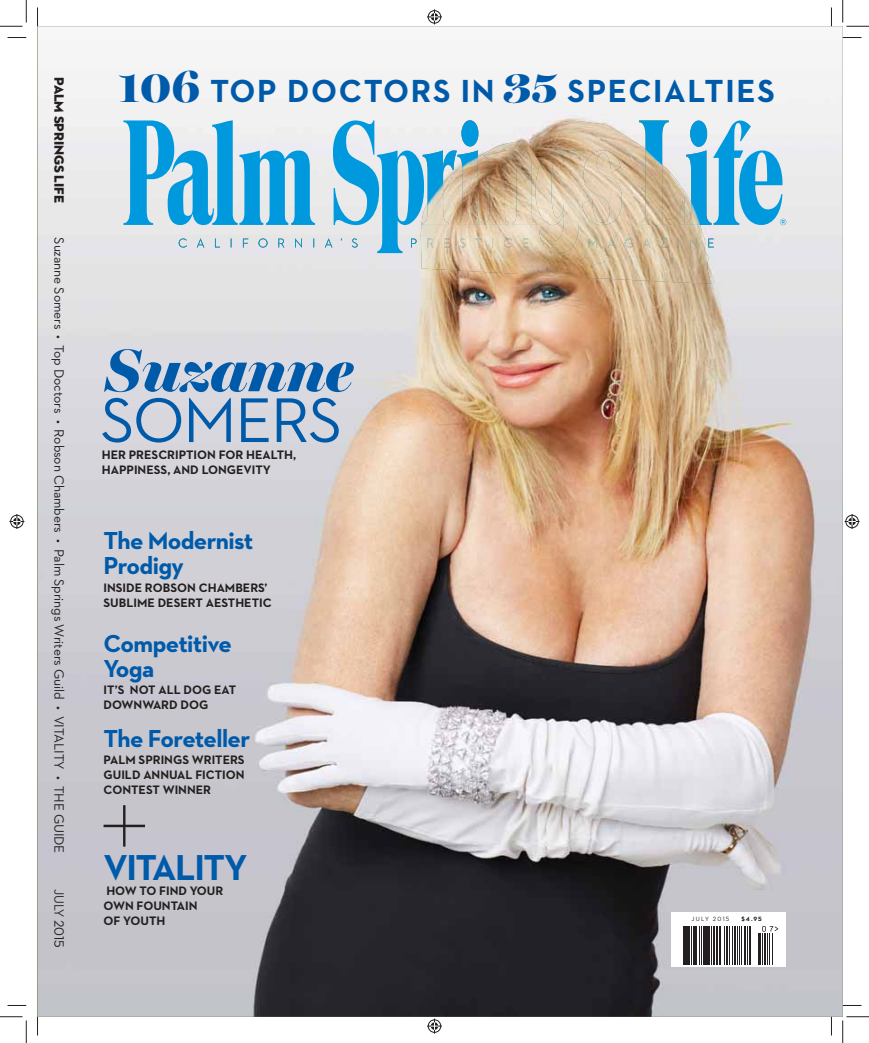
<style>
.page{position:relative;width:869px;height:1043px;background:#fff}
.page>*{position:absolute;margin:0;border:0;box-sizing:border-box;transform-origin:0 0}
.t1{font:64.12px "Neutraface 2 Text";letter-spacing:-.025em;color:#005aaa}
.t2{font:italic 900 60.25px "Miller Banner";color:#005aaa}
.t3{font:700 36.62px "Neutraface 2 Text";letter-spacing:-.04em;color:#005aaa}
.t4{font:700 32.5px "Neutraface 2 Text";letter-spacing:.05em;color:#005aaa}
.t5{font:700 25px/25px "Neutraface 2 Text";letter-spacing:-.025em;color:#005aaa}
.t6{font:13.75px "Neutraface 2 Text";letter-spacing:-.01em;color:#231f20}
.t7{font:13.75px "Neutraface 2 Display Titling";letter-spacing:-.01em;color:#231f20}
.t8{font:500 13.75px "Neutraface 2 Display";color:#231f20}
.t9{font:700 12.5px/15px "Neutraface 2 Text";color:#231f20}
.t10{font:6.25px "Neutraface 2 Text";letter-spacing:.2em;color:#231f20}
.t11{font:700 6.25px "Neutraface 2 Text";color:#231f20}
.s1{font-family:"Neutraface 2 Text";font-weight:400}
.s2{font-family:"Miller Banner";font-weight:900;font-size:45px}
</style>
<div class="page">
<img style="left:38px;top:26px;width:804px;height:990px">
<svg style="left:671px;top:912px;width:114px;height:54px"></svg>
<hr style="left:682px;top:925px;width:1px;height:39px;background:#231f20">
<hr style="left:684px;top:925px;width:1px;height:39px;background:#231f20">
<hr style="left:685px;top:925px;width:2px;height:39px;background:#231f20">
<hr style="left:688px;top:925px;width:1px;height:39px;background:#231f20">
<hr style="left:691px;top:925px;width:1px;height:39px;background:#231f20">
<hr style="left:693px;top:925px;width:1px;height:39px;background:#231f20">
<hr style="left:695px;top:925px;width:1px;height:39px;background:#231f20">
<hr style="left:699px;top:925px;width:1px;height:39px;background:#231f20">
<hr style="left:701px;top:925px;width:1px;height:39px;background:#231f20">
<hr style="left:703px;top:925px;width:1px;height:39px;background:#231f20">
<hr style="left:705px;top:925px;width:2px;height:39px;background:#231f20">
<hr style="left:708px;top:925px;width:1px;height:39px;background:#231f20">
<hr style="left:710px;top:925px;width:1px;height:39px;background:#231f20">
<hr style="left:713px;top:925px;width:1px;height:39px;background:#231f20">
<hr style="left:715px;top:925px;width:1px;height:39px;background:#231f20">
<hr style="left:717px;top:925px;width:1px;height:39px;background:#231f20">
<hr style="left:718px;top:925px;width:1px;height:39px;background:#231f20">
<hr style="left:720px;top:925px;width:1px;height:39px;background:#231f20">
<hr style="left:723px;top:925px;width:1px;height:39px;background:#231f20">
<hr style="left:725px;top:925px;width:2px;height:39px;background:#231f20">
<hr style="left:728px;top:925px;width:1px;height:39px;background:#231f20">
<hr style="left:732px;top:925px;width:1px;height:39px;background:#231f20">
<hr style="left:733px;top:925px;width:2px;height:39px;background:#231f20">
<hr style="left:736px;top:925px;width:1px;height:39px;background:#231f20">
<hr style="left:738px;top:925px;width:1px;height:39px;background:#231f20">
<hr style="left:740px;top:925px;width:1px;height:39px;background:#231f20">
<hr style="left:743px;top:925px;width:2px;height:39px;background:#231f20">
<hr style="left:747px;top:925px;width:1px;height:39px;background:#231f20">
<hr style="left:748px;top:925px;width:1px;height:39px;background:#231f20">
<hr style="left:750px;top:925px;width:1px;height:39px;background:#231f20">
<hr style="left:758px;top:933px;width:1px;height:31px;background:#231f20">
<hr style="left:759px;top:933px;width:1px;height:31px;background:#231f20">
<hr style="left:761px;top:933px;width:1px;height:31px;background:#231f20">
<hr style="left:763px;top:933px;width:2px;height:31px;background:#231f20">
<hr style="left:766px;top:933px;width:1px;height:31px;background:#231f20">
<hr style="left:769px;top:933px;width:1px;height:31px;background:#231f20">
<hr style="left:771px;top:933px;width:1px;height:31px;background:#231f20">
<svg style="left:761px;top:926px;width:17px;height:5px"></svg>
<svg style="left:123px;top:118px;width:663px;height:135px;background:#98cde6"></svg>
<svg style="left:103px;top:805px;width:42px;height:41px;background:#b3b1b8"></svg>
<img style="left:461px;top:121px;width:208px;height:161px">
<img style="left:420px;top:166px;width:42px;height:105px">
<img style="left:669px;top:171px;width:41px;height:112px">
<img style="left:422px;top:183px;width:26px;height:42px">
<img style="left:457px;top:157px;width:25px;height:68px">
<img style="left:484px;top:150px;width:50px;height:75px">
<img style="left:534px;top:150px;width:50px;height:103px">
<img style="left:581px;top:150px;width:41px;height:75px">
<img style="left:638px;top:149px;width:46px;height:76px">
<img style="left:685px;top:202px;width:15px;height:23px">
<img style="left:427px;top:238px;width:269px;height:10px">
<svg style="left:8px;top:37px;width:18px;height:1px"></svg>
<svg style="left:842px;top:37px;width:19px;height:1px"></svg>
<svg style="left:8px;top:1005px;width:18px;height:1px"></svg>
<svg style="left:842px;top:1004px;width:19px;height:2px"></svg>
<svg style="left:37px;top:8px;width:1px;height:18px"></svg>
<svg style="left:37px;top:1016px;width:1px;height:19px"></svg>
<svg style="left:0;top:0;width:27px;height:27px"></svg>
<svg style="left:0;top:1016px;width:27px;height:26px"></svg>
<svg style="left:842px;top:0;width:26px;height:27px"></svg>
<svg style="left:842px;top:1016px;width:26px;height:26px"></svg>
<svg style="left:427px;top:9px;width:15px;height:15px"></svg>
<svg style="left:427px;top:1018px;width:15px;height:15px"></svg>
<svg style="left:9px;top:514px;width:15px;height:15px"></svg>
<svg style="left:844px;top:514px;width:15px;height:15px"></svg>
<p class="t7" style="left:64px;top:77px;width:127px;rotate:90deg">PALM SPRINGS LIFE</p>
<p class="t6" style="left:64px;top:237px;width:617px;rotate:90deg">Suzanne Somers • Top Doctors • Robson Chambers • Palm Springs Writers Guild • VITALITY • THE GUIDE</p>
<p class="t8" style="left:67px;top:888px;width:60px;rotate:90deg">JULY <span class="s1">2015</span></p>
<h3 class="t4" style="left:118px;top:78px;width:657px"><span class="s2">106</span> TOP DOCTORS IN <span class="s2">35</span> SPECIALTIES</h3>
<h2 class="t2" style="left:106px;top:333px;width:248px">Suzanne</h2>
<h1 class="t1" style="left:100px;top:396px;width:243px">SOMERS</h1>
<p class="t9" style="left:102px;top:448px;width:196px">HER PRESCRIPTION FOR HEALTH,<br>HAPPINESS, AND LONGEVITY</p>
<h3 class="t5" style="left:103px;top:531px;width:151px">The Modernist<br>Prodigy</h3>
<p class="t9" style="left:103px;top:581px;width:169px">INSIDE ROBSON CHAMBERS’<br>SUBLIME DESERT AESTHETIC</p>
<h3 class="t5" style="left:103px;top:633px;width:130px">Competitive<br>Yoga</h3>
<p class="t9" style="left:103px;top:684px;width:134px">IT’S NOT ALL DOG EAT<br>DOWNWARD DOG</p>
<h3 class="t5" style="left:103px;top:728px;width:148px">The Foreteller</h3>
<p class="t9" style="left:103px;top:754px;width:142px;text-align:justify">PALM SPRINGS WRITERS GUILD ANNUAL FICTION CONTEST WINNER</p>
<h3 class="t3" style="left:103px;top:853px;width:145px">VITALITY</h3>
<p class="t9" style="left:103px;top:884px;width:121px">HOW TO FIND YOUR<br>OWN FOUNTAIN<br>OF YOUTH</p>
<p class="t10" style="left:691px;top:916px;width:39px">JULY 2015</p>
<p class="t11" style="left:741px;top:916px;width:22px">$4.95</p>
</div>
